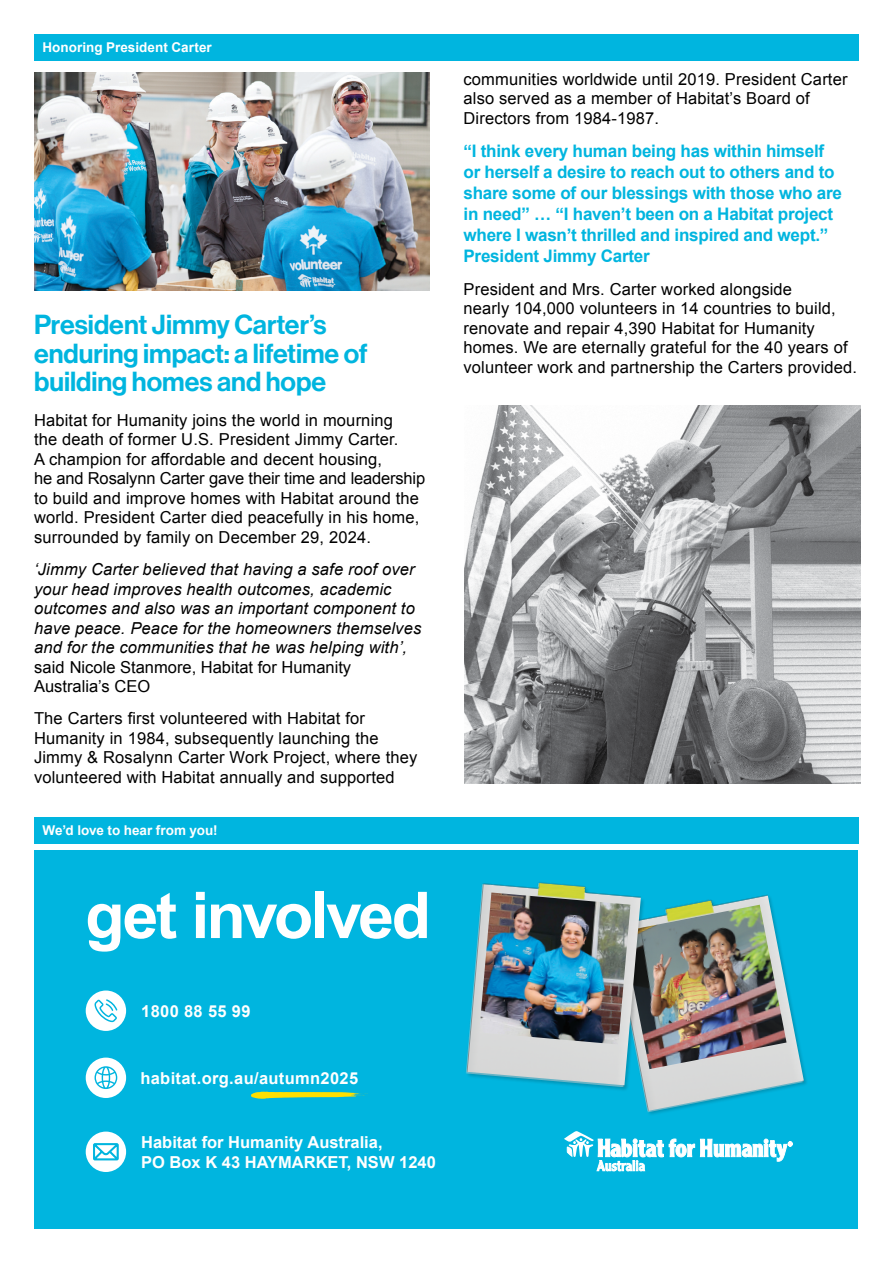
<style>
.page{position:relative;width:893px;height:1263px;background:#fff}
.page>*{position:absolute;margin:0;border:0;box-sizing:border-box;transform-origin:0 0}
.t1{font:700 64.5px "Arial";letter-spacing:-.04em;color:#fff}
.t2{font:27px/28.5px "N Haas Grotesk DS Pro 65 Md";color:#00b5df}
.t3{font:700 17.25px/21px "Arial";letter-spacing:-.015em;color:#00b5df}
.t4{font:16.5px/19.5px "Arial";letter-spacing:.01em;color:#000}
.t5{font:italic 16.5px/19.5px "Arial";letter-spacing:.01em;color:#000}
.t6{font:700 16.5px/19.5px "Arial";color:#fff}
.t7{font:700 16.5px "Arial";letter-spacing:.02em;color:#fff}
.t8{font:700 13.5px "Arial";color:#fff}
</style>
<div class="page">
<div style="left:34px;top:34px;width:825px;height:27px;background:#00b5df"></div>
<div style="left:34px;top:817px;width:825px;height:26px;background:#00b5df"></div>
<div style="left:34px;top:851px;width:823px;height:378px;background:#00b5df"></div>
<svg style="left:564px;top:1131px;width:228px;height:40px"></svg>
<img style="left:643px;top:894px;width:161px;height:219px">
<img style="left:646px;top:905px;width:140px;height:164px">
<div style="left:86px;top:990px;width:40px;height:41px;background:#fff;border-radius:50%"></div>
<svg style="left:94px;top:999px;width:23px;height:23px"></svg>
<div style="left:86px;top:1131px;width:40px;height:41px;background:#fff;border-radius:50%"></div>
<div style="left:86px;top:1057px;width:40px;height:41px;background:#fff;border-radius:50%"></div>
<svg style="left:95px;top:1066px;width:22px;height:23px"></svg>
<div style="left:465px;top:882px;width:181px;height:209px;background:#000;opacity:.18"></div>
<img style="left:465px;top:882px;width:176px;height:205px">
<img style="left:479px;top:892px;width:151px;height:152px">
<svg style="left:93px;top:1143px;width:26px;height:17px"></svg>
<img style="left:34px;top:73px;width:395px;height:217px">
<img style="left:465px;top:405px;width:395px;height:378px">
<svg style="left:251px;top:1091px;width:117px;height:8px"></svg>
<p class="t8" style="left:43px;top:39px;width:171px">Honoring President Carter</p>
<h2 class="t2" style="left:34px;top:311px;width:335px">President Jimmy Carter’s enduring impact: a lifetime of building homes and hope</h2>
<p class="t4" style="left:34px;top:410px;width:393px">Habitat for Humanity joins the world in mourning<br>the death of former U.S. President Jimmy Carter.<br>A champion for affordable and decent housing,<br>he and Rosalynn Carter gave their time and leadership to build and improve homes with Habitat around the world. President Carter died peacefully in his home, surrounded by family on December 29, 2024.</p>
<p class="t5" style="left:34px;top:560px;width:389px">‘Jimmy Carter believed that having a safe roof over your head improves health outcomes, academic outcomes and also was an important component to have peace. Peace for the homeowners themselves and for the communities that he was helping with’,</p>
<p class="t4" style="left:34px;top:657px;width:319px">said Nicole Stanmore, Habitat for Humanity<br>Australia’s CEO</p>
<p class="t4" style="left:34px;top:709px;width:385px">The Carters first volunteered with Habitat for Humanity in 1984, subsequently launching the Jimmy &amp; Rosalynn Carter Work Project, where they volunteered with Habitat annually and supported</p>
<p class="t8" style="left:43px;top:821px;width:177px">We’d love to hear from you!</p>
<h1 class="t1" style="left:85px;top:873px;width:347px">get involved</h1>
<p class="t7" style="left:141px;top:1000px;width:111px">1800 88 55 99</p>
<p class="t7" style="left:140px;top:1067px;width:219px">habitat.org.au/autumn2025</p>
<p class="t6" style="left:141px;top:1133px;width:296px">Habitat for Humanity Australia,<br>PO Box K 43 HAYMARKET, NSW 1240</p>
<p class="t4" style="left:463px;top:69px;width:386px">communities worldwide until 2019. President Carter also served as a member of Habitat’s Board of<br>Directors from 1984-1987.</p>
<p class="t3" style="left:463px;top:141px;width:380px">“I think every human being has within himself or herself a desire to reach out to others and to share some of our blessings with those who are in need” … “I haven’t been on a Habitat project where I wasn’t thrilled and inspired and wept.” President Jimmy Carter</p>
<p class="t4" style="left:463px;top:279px;width:395px">President and Mrs. Carter worked alongside<br>nearly 104,000 volunteers in 14 countries to build, renovate and repair 4,390 Habitat for Humanity homes. We are eternally grateful for the 40 years of volunteer work and partnership the Carters provided.</p>
</div>
